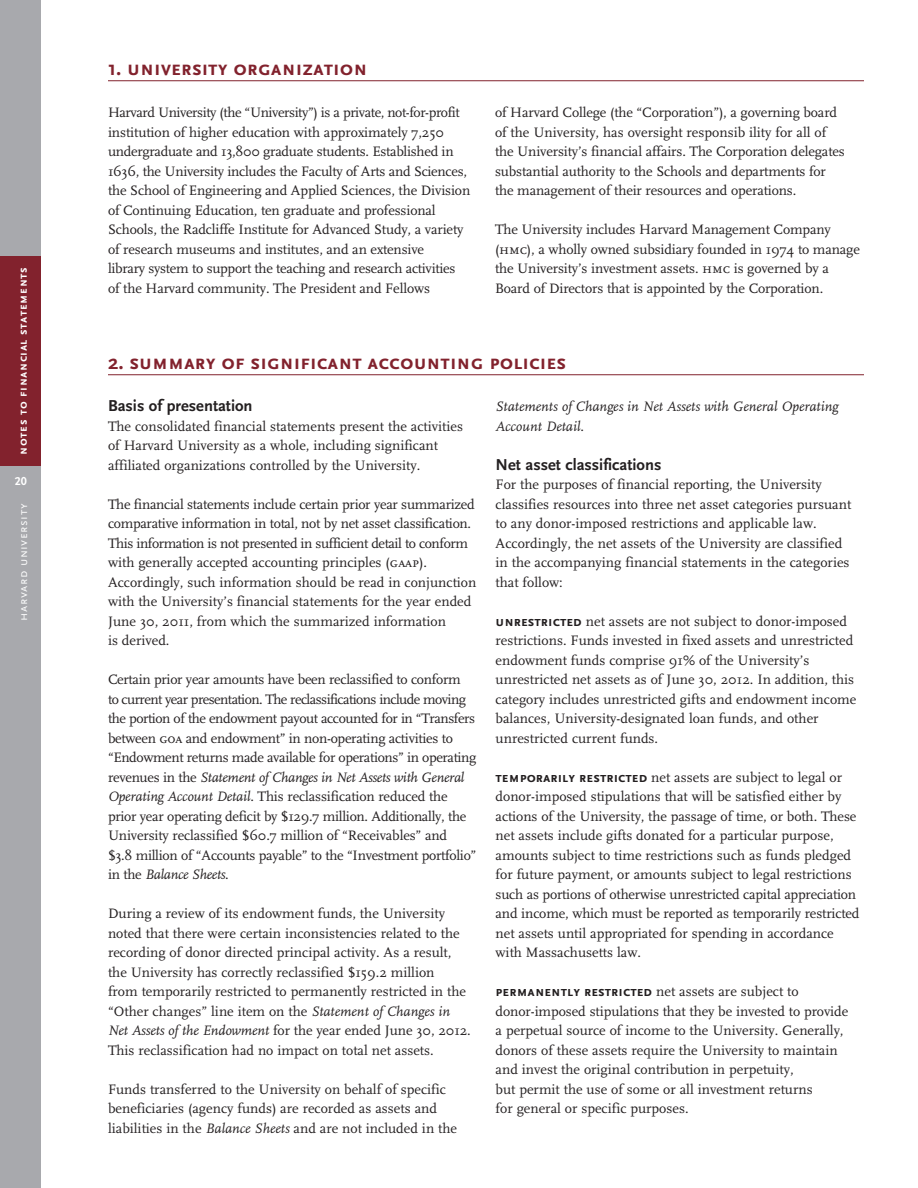
<style>
.page{position:relative;width:918px;height:1188px;background:#fff}
.page>*{position:absolute;margin:0;border:0;box-sizing:border-box;transform-origin:0 0}
.new_subhead2{font:700 21px "Scala Sans Caps";color:#82222d}
.new_subhead3SM{font:700 16.5px "Scala Sans";color:#231f20}
.new_bodySM{font:14.25px/19.5px "Scala";color:#231f20}
.new_bodySM-2{font:14.25px/19.5px "Scala";letter-spacing:-.02em;color:#231f20}
.new_bodySM-3{font:italic 14.25px/19.5px "Scala";color:#231f20}
.t1{font:700 12px "Scala Sans Caps";letter-spacing:.05em;color:#fff}
.t2{font:12px "Scala Sans Caps";letter-spacing:.05em;color:#fff}
.t3{font:700 12px "Scala Sans Figures";color:#fff}
.s1{font-family:"Scala Sans"}
.s2{font-family:"Scala Caps"}
.s3{font-style:normal}
.s4{font-family:"Scala Sans Caps";font-weight:700}
.s5{font-style:italic}
</style>
<div class="page">
<div style="left:0;top:0;width:40px;height:1188px;background:#a8a9ad"></div>
<div style="left:0;top:256px;width:40px;height:210px;background:#82222d"></div>
<hr style="left:108px;top:80px;width:756px;height:1px;background:#82222d">
<hr style="left:108px;top:374px;width:756px;height:1px;background:#82222d">
<p class="t1" style="left:16px;top:455px;width:189px;rotate:-90deg">notes to financial statements</p>
<p class="t3" style="left:15px;top:476px;width:13px">20</p>
<p class="t2" style="left:17px;top:621px;width:119px;rotate:-90deg">harvard university</p>
<p class="new_subhead2" style="left:108px;top:56px;width:261px"><span class="s1">1</span>. university organization</p>
<p class="new_bodySM" style="left:108px;top:103px;width:364px">Harvard University (the “University”) is a private, not-for-profit institution of higher education with approximately 7,250 undergraduate and 13,800 graduate students. Established in 1636, the University includes the Faculty of Arts and Sciences, the School of Engineering and Applied Sciences, the Division of Continuing Education, ten graduate and professional Schools, the Radcliffe Institute for Advanced Study, a variety of research museums and institutes, and an extensive<br>library system to support the teaching and research activities of the Harvard community. The President and Fellows</p>
<p class="new_bodySM" style="left:495px;top:103px;width:351px">of Harvard College (the “Corporation”), a governing board of the University, has oversight responsib ility for all of the University’s financial affairs. The Corporation delegates substantial authority to the Schools and departments for the management of their resources and operations.</p>
<p class="new_bodySM" style="left:495px;top:220px;width:366px">The University includes Harvard Management Company (<span class="s2">hmc</span>), a wholly owned subsidiary founded in 1974 to manage the University’s investment assets. <span class="s2">hmc</span> is governed by a Board of Directors that is appointed by the Corporation.</p>
<p class="new_subhead2" style="left:108px;top:350px;width:460px"><span class="s1">2</span>. summary of significant accounting policies</p>
<p class="new_bodySM-3" style="left:496px;top:397px;width:344px">Statements of Changes in Net Assets with General Operating<br>Account Detail<span class="s3">.</span></p>
<p class="new_subhead3SM" style="left:496px;top:456px;width:167px">Net asset classifications</p>
<p class="new_bodySM" style="left:496px;top:475px;width:357px">For the purposes of financial reporting, the University classifies resources into three net asset categories pursuant to any donor-imposed restrictions and applicable law.<br>Accordingly, the net assets of the University are classified in the accompanying financial statements in the categories that follow:</p>
<p class="new_bodySM" style="left:496px;top:612px;width:362px"><span class="s4">unrestricted</span> net assets are not subject to donor-imposed restrictions. Funds invested in fixed assets and unrestricted endowment funds comprise 91% of the University’s unrestricted net assets as of June 30, 2012. In addition, this category includes unrestricted gifts and endowment income balances, University-designated loan funds, and other unrestricted current funds.</p>
<p class="new_bodySM" style="left:496px;top:768px;width:365px"><span class="s4">temporarily restricted</span> net assets are subject to legal or donor-imposed stipulations that will be satisfied either by actions of the University, the passage of time, or both. These net assets include gifts donated for a particular purpose, amounts subject to time restrictions such as funds pledged for future payment, or amounts subject to legal restrictions such as portions of otherwise unrestricted capital appreciation and income, which must be reported as temporarily restricted net assets until appropriated for spending in accordance with Massachusetts law.</p>
<p class="new_bodySM" style="left:496px;top:982px;width:354px"><span class="s4">permanently restricted</span> net assets are subject to donor-imposed stipulations that they be invested to provide a perpetual source of income to the University. Generally, donors of these assets require the University to maintain and invest the original contribution in perpetuity,<br>but permit the use of some or all investment returns<br>for general or specific purposes.</p>
<p class="new_subhead3SM" style="left:108px;top:397px;width:146px">Basis of presentation</p>
<p class="new_bodySM" style="left:108px;top:417px;width:357px">The consolidated financial statements present the activities of Harvard University as a whole, including significant affiliated organizations controlled by the University.</p>
<p class="new_bodySM" style="left:108px;top:495px;width:370px">The financial statements include certain prior year summarized comparative information in total, not by net asset classification.<br>This information is not presented in sufficient detail to conform with generally accepted accounting principles (<span class="s2">gaap</span>).<br>Accordingly, such information should be read in conjunction with the University’s financial statements for the year ended June 30, 2011, from which the summarized information<br>is derived.</p>
<p class="new_bodySM-2" style="left:108px;top:670px;width:370px">Certain prior year amounts have been reclassified to conform<br>to current year presentation. The reclassifications include moving the portion of the endowment payout accounted for in “Transfers between <span class="s2">goa</span> and endowment” in non-operating activities to “Endowment returns made available for operations” in operating revenues in the <span class="s5">Statement of Changes in Net Assets with General Operating Account Detail</span>. This reclassification reduced the prior year operating deficit by $129.7 million. Additionally, the University reclassified $60.7 million of “Receivables” and<br>$3.8 million of “Accounts payable” to the “Investment portfolio” in the <span class="s5">Balance Sheets</span>.</p>
<p class="new_bodySM" style="left:108px;top:904px;width:364px">During a review of its endowment funds, the University noted that there were certain inconsistencies related to the recording of donor directed principal activity. As a result, the University has correctly reclassified $159.2 million<br>from temporarily restricted to permanently restricted in the “Other changes” line item on the <span class="s5">Statement of Changes in Net Assets of the Endowment</span> for the year ended June 30, 2012.<br>This reclassification had no impact on total net assets.</p>
<p class="new_bodySM" style="left:108px;top:1080px;width:351px">Funds transferred to the University on behalf of specific beneficiaries (agency funds) are recorded as assets and liabilities in the <span class="s5">Balance Sheets</span> and are not included in the</p>
</div>
